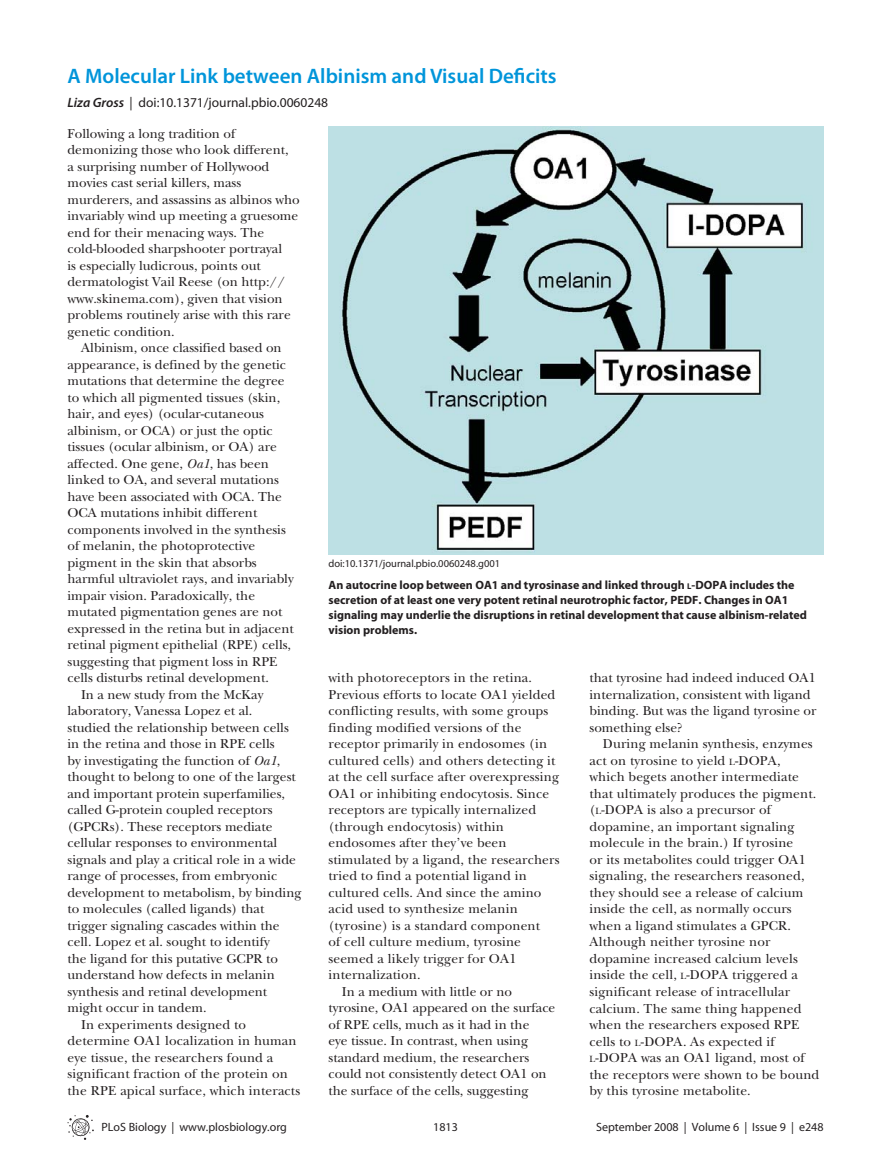
<style>
.page{position:relative;width:891px;height:1175px;background:#fff}
.page>*{position:absolute;margin:0;border:0;box-sizing:border-box;transform-origin:0 0}
.t1{font:600 21px "P Lo S Sans";color:#0095da}
.t2{font:500 13.5px/16.5px "PLB Iserif";color:#231f20}
.t3{font:13.5px "P Lo S Sans";color:#231f20}
.t4{font:700 12px/15px "P Lo S Sans";color:#231f20}
.t5{font:12px "P Lo S Sans";color:#231f20}
.t6{font:10.5px "P Lo S Sans";color:#231f20}
.s1{font-weight:600;font-style:italic}
.s2{font-style:italic}
.s3{font-size:8.4px}
.s4{font-style:inherit}
.s5{font-size:9.45px}
</style>
<div class="page">
<svg style="left:68px;top:1115px;width:26px;height:24px"></svg>
<img style="left:328px;top:127px;width:496px;height:427px">
<h1 class="t1" style="left:68px;top:68px;width:491px">A Molecular Link between Albinism and Visual Deficits</h1>
<p class="t3" style="left:68px;top:97px;width:262px"><span class="s1">Liza Gross</span> | doi:10.1371/journal.pbio.0060248</p>
<p class="t2" style="left:68px;top:126px;width:234px">Following a long tradition of demonizing those who look different,<br>a surprising number of Hollywood movies cast serial killers, mass murderers, and assassins as albinos who invariably wind up meeting a gruesome end for their menacing ways. The cold-blooded sharpshooter portrayal<br>is especially ludicrous, points out dermatologist Vail Reese (on http:// www.skinema.com), given that vision problems routinely arise with this rare genetic condition.</p>
<p class="t2" style="left:81px;top:340px;width:202px">Albinism, once classified based on</p>
<p class="t2" style="left:68px;top:357px;width:220px">appearance, is defined by the genetic</p>
<p class="t2" style="left:68px;top:373px;width:219px">mutations that determine the degree</p>
<p class="t2" style="left:68px;top:390px;width:214px">to which all pigmented tissues (skin,</p>
<p class="t2" style="left:68px;top:406px;width:198px">hair, and eyes) (ocular-cutaneous</p>
<p class="t2" style="left:68px;top:423px;width:207px">albinism, or OCA) or just the optic</p>
<p class="t2" style="left:68px;top:439px;width:211px">tissues (ocular albinism, or OA) are</p>
<p class="t2" style="left:68px;top:456px;width:203px">affected. One gene, <span class="s2">Oa1</span>, has been</p>
<p class="t2" style="left:68px;top:472px;width:213px">linked to OA, and several mutations</p>
<p class="t2" style="left:68px;top:489px;width:216px">have been associated with OCA. The</p>
<p class="t2" style="left:68px;top:505px;width:191px">OCA mutations inhibit different</p>
<p class="t2" style="left:68px;top:522px;width:220px">components involved in the synthesis</p>
<p class="t2" style="left:68px;top:538px;width:189px">of melanin, the photoprotective</p>
<p class="t2" style="left:68px;top:555px;width:191px">pigment in the skin that absorbs</p>
<p class="t2" style="left:68px;top:571px;width:228px">harmful ultraviolet rays, and invariably</p>
<p class="t2" style="left:68px;top:588px;width:189px">impair vision. Paradoxically, the</p>
<p class="t2" style="left:68px;top:604px;width:216px">mutated pigmentation genes are not</p>
<p class="t2" style="left:68px;top:621px;width:228px">expressed in the retina but in adjacent</p>
<p class="t2" style="left:68px;top:637px;width:225px">retinal pigment epithelial (RPE) cells,</p>
<p class="t2" style="left:68px;top:654px;width:212px">suggesting that pigment loss in RPE</p>
<p class="t2" style="left:68px;top:670px;width:203px">cells disturbs retinal development.</p>
<p class="t2" style="left:81px;top:687px;width:184px">In a new study from the McKay</p>
<p class="t2" style="left:68px;top:703px;width:186px">laboratory, Vanessa Lopez et al.</p>
<p class="t2" style="left:68px;top:720px;width:223px">studied the relationship between cells</p>
<p class="t2" style="left:68px;top:736px;width:209px">in the retina and those in RPE cells</p>
<p class="t2" style="left:68px;top:753px;width:214px">by investigating the function of <span class="s2">Oa1</span>,</p>
<p class="t2" style="left:68px;top:769px;width:230px">thought to belong to one of the largest</p>
<p class="t2" style="left:68px;top:786px;width:219px">and important protein superfamilies,</p>
<p class="t2" style="left:68px;top:802px;width:207px">called G-protein coupled receptors</p>
<p class="t2" style="left:68px;top:819px;width:207px">(GPCRs). These receptors mediate</p>
<p class="t2" style="left:68px;top:835px;width:211px">cellular responses to environmental</p>
<p class="t2" style="left:68px;top:852px;width:230px">signals and play a critical role in a wide</p>
<p class="t2" style="left:68px;top:868px;width:211px">range of processes, from embryonic</p>
<p class="t2" style="left:68px;top:885px;width:235px">development to metabolism, by binding</p>
<p class="t2" style="left:68px;top:901px;width:198px">to molecules (called ligands) that</p>
<p class="t2" style="left:68px;top:918px;width:214px">trigger signaling cascades within the</p>
<p class="t2" style="left:68px;top:934px;width:204px">cell. Lopez et al. sought to identify</p>
<p class="t2" style="left:68px;top:951px;width:212px">the ligand for this putative GCPR to</p>
<p class="t2" style="left:68px;top:967px;width:209px">understand how defects in melanin</p>
<p class="t2" style="left:68px;top:984px;width:201px">synthesis and retinal development</p>
<p class="t2" style="left:68px;top:1000px;width:141px">might occur in tandem.</p>
<p class="t2" style="left:81px;top:1017px;width:167px">In experiments designed to</p>
<p class="t2" style="left:68px;top:1033px;width:231px">determine OA1 localization in human</p>
<p class="t2" style="left:68px;top:1050px;width:207px">eye tissue, the researchers found a</p>
<p class="t2" style="left:68px;top:1066px;width:222px">significant fraction of the protein on</p>
<p class="t2" style="left:68px;top:1083px;width:234px">the RPE apical surface, which interacts</p>
<p class="t6" style="left:328px;top:559px;width:173px">doi:10.1371/journal.pbio.0060248.g001</p>
<p class="t4" style="left:328px;top:578px;width:480px">An autocrine loop between OA1 and tyrosinase and linked through <span class="s3">L</span><span class="s4">-</span>DOPA includes the secretion of at least one very potent retinal neurotrophic factor, PEDF. Changes in OA1 signaling may underlie the disruptions in retinal development that cause albinism-related vision problems.</p>
<p class="t2" style="left:589px;top:670px;width:229px">that tyrosine had indeed induced OA1 internalization, consistent with ligand binding. But was the ligand tyrosine or something else?</p>
<p class="t2" style="left:589px;top:736px;width:231px;text-indent:14px">During melanin synthesis, enzymes act on tyrosine to yield <span class="s5">L</span>-DOPA, which begets another intermediate that ultimately produces the pigment. (<span class="s5">L</span>-DOPA is also a precursor of dopamine, an important signaling molecule in the brain.) If tyrosine<br>or its metabolites could trigger OA1 signaling, the researchers reasoned, they should see a release of calcium inside the cell, as normally occurs when a ligand stimulates a GPCR.<br>Although neither tyrosine nor dopamine increased calcium levels inside the cell, <span class="s5">L</span>-DOPA triggered a significant release of intracellular calcium. The same thing happened when the researchers exposed RPE cells to <span class="s5">L</span>-DOPA. As expected if <span class="s5">L</span><span class="s4">-</span>DOPA was an OA1 ligand, most of the receptors were shown to be bound by this tyrosine metabolite.</p>
<p class="t2" style="left:328px;top:670px;width:205px">with photoreceptors in the retina.</p>
<p class="t2" style="left:328px;top:687px;width:228px">Previous efforts to locate OA1 yielded</p>
<p class="t2" style="left:328px;top:703px;width:221px">conflicting results, with some groups</p>
<p class="t2" style="left:328px;top:720px;width:195px">finding modified versions of the</p>
<p class="t2" style="left:328px;top:736px;width:220px">receptor primarily in endosomes (in</p>
<p class="t2" style="left:328px;top:753px;width:229px">cultured cells) and others detecting it</p>
<p class="t2" style="left:328px;top:769px;width:232px">at the cell surface after overexpressing</p>
<p class="t2" style="left:328px;top:786px;width:222px">OA1 or inhibiting endocytosis. Since</p>
<p class="t2" style="left:328px;top:802px;width:209px">receptors are typically internalized</p>
<p class="t2" style="left:328px;top:819px;width:177px">(through endocytosis) within</p>
<p class="t2" style="left:328px;top:835px;width:180px">endosomes after they’ve been</p>
<p class="t2" style="left:328px;top:852px;width:233px">stimulated by a ligand, the researchers</p>
<p class="t2" style="left:328px;top:868px;width:200px">tried to find a potential ligand in</p>
<p class="t2" style="left:328px;top:885px;width:215px">cultured cells. And since the amino</p>
<p class="t2" style="left:328px;top:901px;width:191px">acid used to synthesize melanin</p>
<p class="t2" style="left:328px;top:918px;width:213px">(tyrosine) is a standard component</p>
<p class="t2" style="left:328px;top:934px;width:194px">of cell culture medium, tyrosine</p>
<p class="t2" style="left:328px;top:951px;width:190px">seemed a likely trigger for OA1</p>
<p class="t2" style="left:328px;top:967px;width:94px">internalization.</p>
<p class="t2" style="left:342px;top:984px;width:172px">In a medium with little or no</p>
<p class="t2" style="left:328px;top:1000px;width:228px">tyrosine, OA1 appeared on the surface</p>
<p class="t2" style="left:328px;top:1017px;width:202px">of RPE cells, much as it had in the</p>
<p class="t2" style="left:328px;top:1033px;width:201px">eye tissue. In contrast, when using</p>
<p class="t2" style="left:328px;top:1050px;width:202px">standard medium, the researchers</p>
<p class="t2" style="left:328px;top:1066px;width:220px">could not consistently detect OA1 on</p>
<p class="t2" style="left:328px;top:1083px;width:202px">the surface of the cells, suggesting</p>
<p class="t5" style="left:102px;top:1122px;width:187px">PLoS Biology | www.plosbiology.org</p>
<p class="t5" style="left:433px;top:1122px;width:26px">1813</p>
<p class="t5" style="left:596px;top:1122px;width:229px">September 2008 | Volume 6 | Issue 9 | e248</p>
</div>
